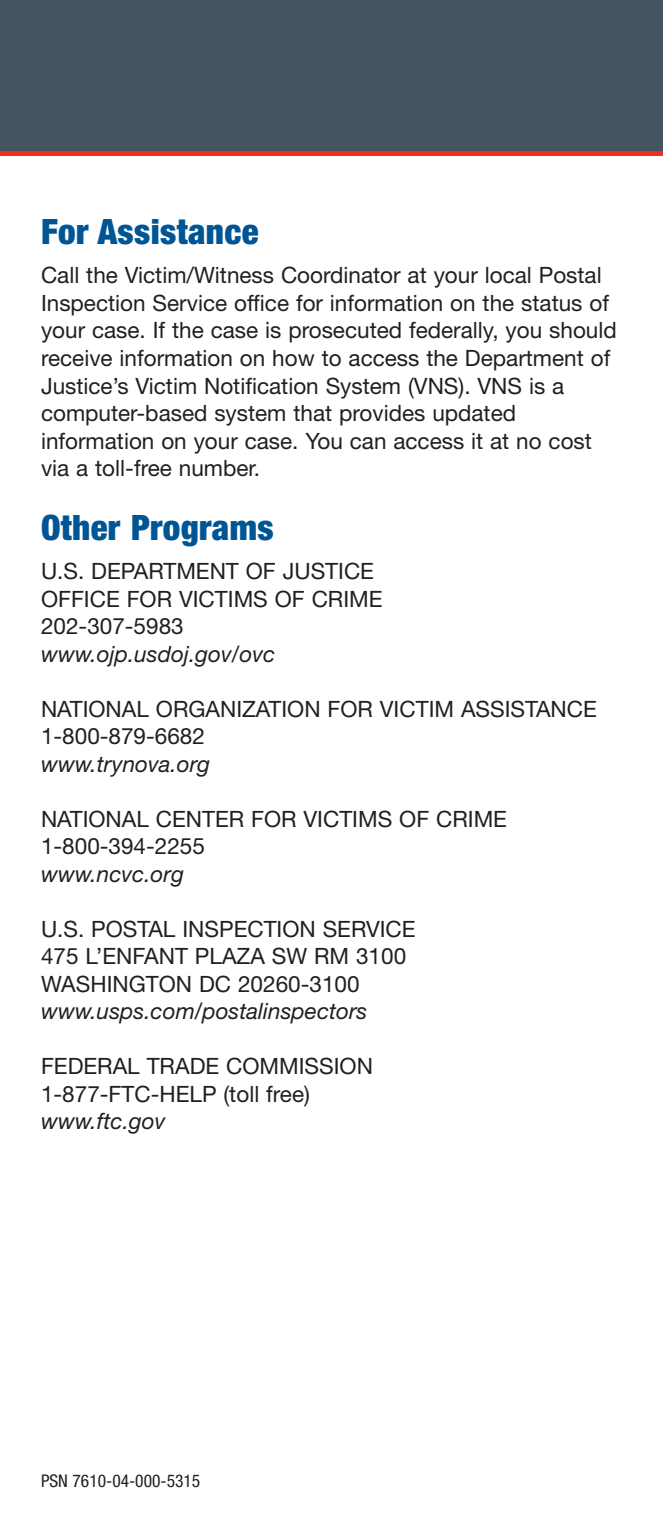
<style>
.page{position:relative;width:663px;height:1527px;background:#fff}
.page>*{position:absolute;margin:0;border:0;box-sizing:border-box;transform-origin:0 0}
.t1{font:900 condensed 35px "Helvetica Neue";letter-spacing:.01em;color:#005595}
.t2{font:22.5px/27.5px "Helvetica Neue";color:#231f20}
.t3{font:italic 22.5px "Helvetica Neue";color:#231f20}
.t4{font:condensed 17.5px "Helvetica Neue";color:#231f20}
</style>
<div class="page">
<div style="left:0;top:0;width:663px;height:151px;background:#45555f"></div>
<div style="left:0;top:151px;width:663px;height:5px;background:#ee2e22"></div>
<h1 class="t1" style="left:41px;top:219px;width:219px">For Assistance</h1>
<p class="t2" style="left:41px;top:264px;width:577px">Call the Victim/Witness Coordinator at your local Postal Inspection Service office for information on the status of your case. If the case is prosecuted federally, you should receive information on how to access the Department of Justice’s Victim Notification System (VNS). VNS is a computer-based system that provides updated information on your case. You can access it at no cost via a toll-free number.</p>
<h1 class="t1" style="left:41px;top:515px;width:234px">Other Programs</h1>
<p class="t2" style="left:41px;top:559px;width:343px">U.S. DEPARTMENT OF JUSTICE<br>OFFICE FOR VICTIMS OF CRIME<br>202-307-5983</p>
<p class="t3" style="left:41px;top:645px;width:236px">www.ojp.usdoj.gov/ovc</p>
<p class="t2" style="left:41px;top:697px;width:557px">NATIONAL ORGANIZATION FOR VICTIM ASSISTANCE<br>1-800-879-6682</p>
<p class="t3" style="left:41px;top:755px;width:171px">www.trynova.org</p>
<p class="t2" style="left:41px;top:807px;width:467px">NATIONAL CENTER FOR VICTIMS OF CRIME<br>1-800-394-2255</p>
<p class="t3" style="left:41px;top:865px;width:144px">www.ncvc.org</p>
<p class="t2" style="left:41px;top:917px;width:376px">U.S. POSTAL INSPECTION SERVICE<br>475 L’ENFANT PLAZA SW RM 3100<br>WASHINGTON DC 20260-3100</p>
<p class="t3" style="left:41px;top:1003px;width:328px">www.usps.com/postalinspectors</p>
<p class="t2" style="left:41px;top:1054px;width:333px">FEDERAL TRADE COMMISSION<br>1-877-FTC-HELP (toll free)</p>
<p class="t3" style="left:41px;top:1113px;width:126px">www.ftc.gov</p>
<p class="t4" style="left:41px;top:1474px;width:161px">PSN 7610-04-000-5315</p>
</div>
